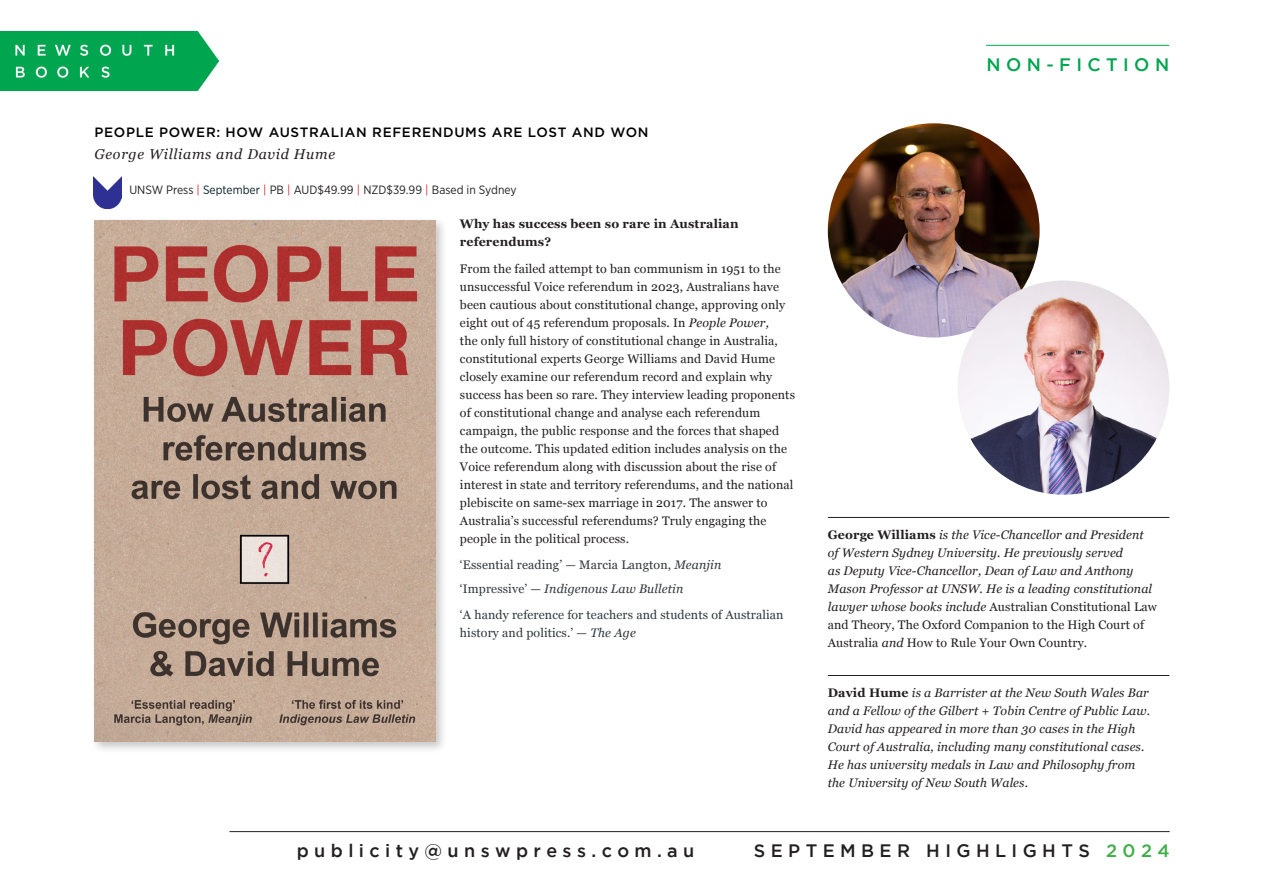
<style>
.page{position:relative;width:1263px;height:893px;background:#fff}
.page>*{position:absolute;margin:0;border:0;box-sizing:border-box;transform-origin:0 0}
.t1{font:500 18px "Gotham";letter-spacing:.3em;color:#231f20}
.t2{font:500 18px "Gotham";letter-spacing:.3em;color:#00a550}
.Author{font:italic 14.25px "Georgia";letter-spacing:.05em;color:#231f20}
.Book_title{font:500 13.5px "Gotham";letter-spacing:.05em;color:#000}
.endorsement{font:12.3px/18px "Georgia";letter-spacing:.01em;color:#231f20}
.Author_bio_text{font:italic 12.3px/18px "Georgia";letter-spacing:.01em;color:#231f20}
.endorsement-2{font:12.3px/23.4px "Georgia";letter-spacing:.01em;color:#30373b}
.endorsement-3{font:700 12.3px/18px "Georgia";letter-spacing:.01em;color:#231f20}
.Pub_info{font:12px "Gotham Narrow";color:#231f20}
.s1{color:#d1232a}
.s2{color:#072127}
.s3{font-style:italic}
.s4{font-weight:700;font-style:normal}
.s5{font-style:normal}
.s6{color:#40ae49}
</style>
<div class="page">
<img style="left:0;top:32px;width:218px;height:58px">
<hr style="left:230px;top:831px;width:940px;height:1px;background:#231f20">
<hr style="left:986px;top:45px;width:183px;height:1px;background:#00a550">
<hr style="left:828px;top:517px;width:341px;height:1px;background:#231f20">
<hr style="left:828px;top:675px;width:341px;height:1px;background:#231f20">
<div style="left:91px;top:217px;width:356px;height:537px;background:#231f20;opacity:.25"></div>
<img style="left:94px;top:220px;width:341px;height:521px">
<img style="left:93px;top:176px;width:28px;height:32px">
<img style="left:828px;top:123px;width:212px;height:215px">
<img style="left:958px;top:280px;width:211px;height:215px">
<p class="Book_title" style="left:94px;top:123px;width:555px">PEOPLE POWER: HOW AUSTRALIAN REFERENDUMS ARE LOST AND WON</p>
<p class="Author" style="left:94px;top:143px;width:242px">George Williams and David Hume</p>
<p class="Pub_info" style="left:129px;top:182px;width:389px">UNSW Press <span class="s1">|</span> <span class="s2">September</span> <span class="s1">|</span> PB <span class="s1">|</span> AUD$49.99 <span class="s1">|</span> NZD$39.99 <span class="s1">|</span> Based in Sydney</p>
<p class="endorsement-3" style="left:460px;top:214px;width:280px">Why has success been so rare in Australian referendums?</p>
<p class="endorsement" style="left:460px;top:259px;width:336px">From the failed attempt to ban communism in 1951 to the unsuccessful Voice referendum in 2023, Australians have been cautious about constitutional change, approving only eight out of 45 referendum proposals. In <span class="s3">People Power,<br></span>the only full history of constitutional change in Australia, constitutional experts George Williams and David Hume closely examine our referendum record and explain why success has been so rare. They interview leading proponents of constitutional change and analyse each referendum campaign, the public response and the forces that shaped the outcome. This updated edition includes analysis on the Voice referendum along with discussion about the rise of interest in state and territory referendums, and the national plebiscite on same-sex marriage in 2017. The answer to Australia’s successful referendums? Truly engaging the people in the political process.</p>
<p class="endorsement-2" style="left:460px;top:554px;width:263px">‘Essential reading’ — Marcia Langton, <span class="s3">Meanjin </span>‘Impressive’ — <span class="s3">Indigenous Law Bulletin</span></p>
<p class="endorsement-2" style="left:460px;top:605px;width:325px;line-height:18px">‘A handy reference for teachers and students of Australian history and politics.’ — <span class="s3">The Age</span></p>
<h1 class="t2" style="left:986px;top:54px;width:184px">NON-FICTION</h1>
<p class="Author_bio_text" style="left:828px;top:525px;width:331px"><span class="s4">George Williams</span> is the Vice-Chancellor and President of Western Sydney University. He previously served<br>as Deputy Vice-Chancellor, Dean of Law and Anthony Mason Professor at UNSW. He is a leading constitutional lawyer whose books include <span class="s5">Australian Constitutional Law and Theory, The Oxford Companion to the High Court of Australia</span> and <span class="s5">How to Rule Your Own Country.</span></p>
<p class="Author_bio_text" style="left:828px;top:683px;width:324px"><span class="s4">David Hume</span> is a Barrister at the New South Wales Bar and a Fellow of the Gilbert + Tobin Centre of Public Law.<br>David has appeared in more than 30 cases in the High Court of Australia, including many constitutional cases.<br>He has university medals in Law and Philosophy from the University of New South Wales.</p>
<h1 class="t1" style="left:297px;top:841px;width:399px">publicity@unswpress.com.au</h1>
<h1 class="t1" style="left:754px;top:841px;width:417px">SEPTEMBER HIGHLIGHTS <span class="s6">2024</span></h1>
</div>
